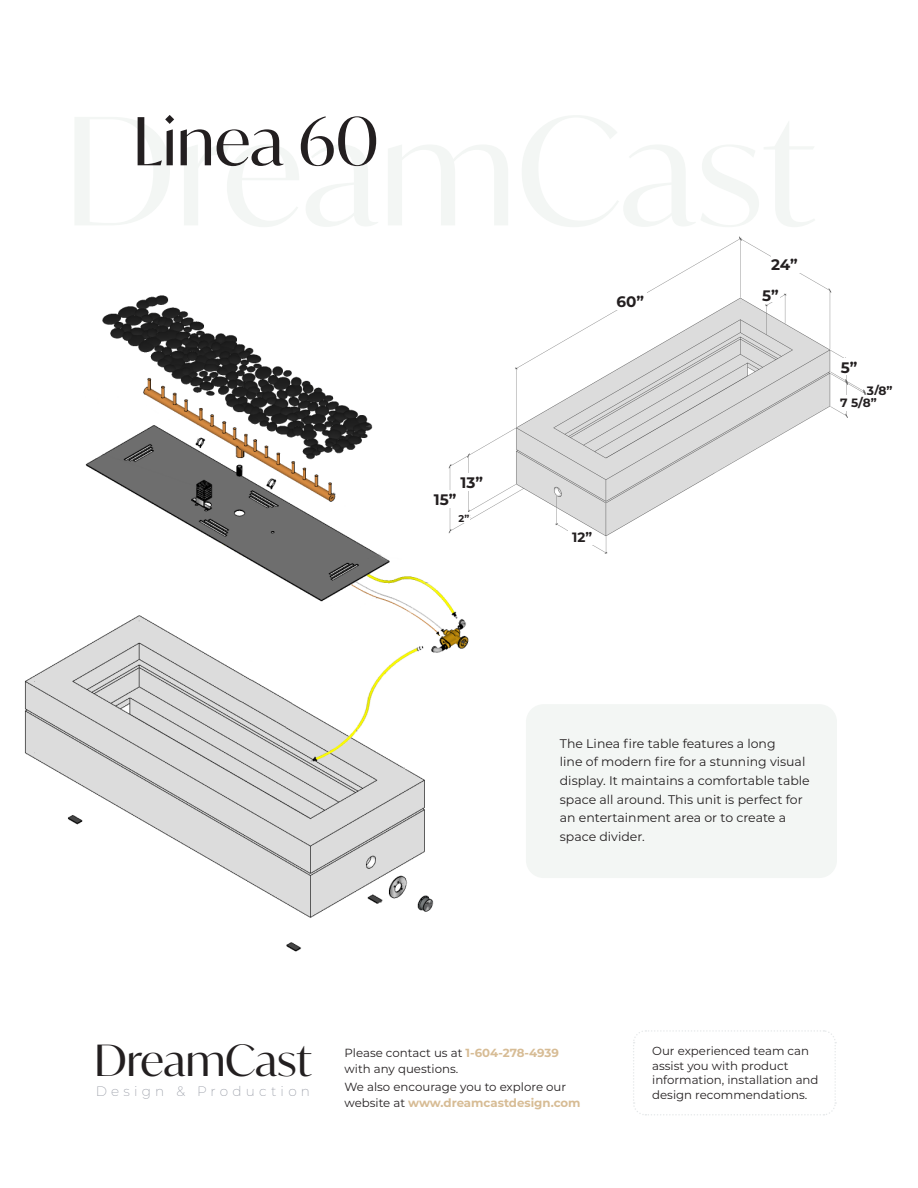
<style>
.page{position:relative;width:918px;height:1188px;background:#fff}
.page>*{position:absolute;margin:0;border:0;box-sizing:border-box;transform-origin:0 0}
.Paragraph_Style_1{font:66.15px "Ivy Mode";color:#231f20}
.t1{font:43.05px "Ivy Mode";color:#231f20}
.t2{font:700 15.15px "Montserrat";color:#231f20}
.t3{font:200 13.65px "Montserrat";letter-spacing:.31em;color:#9195a0}
.t4{font:700 13.5px "Montserrat";color:#231f20}
.t5{font:12.45px "Montserrat";color:#231f20}
.t6{font:700 12.15px "Montserrat";color:#231f20}
.t7{font:700 12px "Montserrat";color:#231f20}
.t8{font:11.7px/14.7px "Montserrat";color:#231f20}
.t9{font:700 9.9px "Montserrat";color:#231f20}
.s1{font-weight:700;color:#d7bc95}
</style>
<div class="page">
<img style="left:24px;top:295px;width:445px;height:656px">
<svg style="left:633px;top:1030px;width:204px;height:86px"></svg>
<div style="left:526px;top:704px;width:311px;height:174px;background:#f3f6f4;border-radius:18px"></div>
<img style="left:427px;top:237px;width:439px;height:344px">
<div style="left:771px;top:256px;width:31px;height:17px;background:#fff"></div>
<div style="left:616px;top:292px;width:31px;height:18px;background:#fff"></div>
<div style="left:434px;top:490px;width:30px;height:18px;background:#fff"></div>
<div style="left:460px;top:473px;width:31px;height:18px;background:#fff"></div>
<div style="left:459px;top:512px;width:11px;height:11px;background:#fff"></div>
<div style="left:841px;top:358px;width:18px;height:16px;background:#fff"></div>
<div style="left:762px;top:286px;width:18px;height:16px;background:#fff"></div>
<div style="left:840px;top:395px;width:37px;height:16px;background:#fff"></div>
<div style="left:568px;top:529px;width:25px;height:15px;background:#fff"></div>
<p class="Paragraph_Style_1" style="left:133px;top:97px;width:248px">Linea 60</p>
<p class="t2" style="left:460px;top:472px;width:24px">13”</p>
<p class="t9" style="left:459px;top:511px;width:12px">2”</p>
<p class="t2" style="left:434px;top:489px;width:24px">15”</p>
<p class="t2" style="left:616px;top:291px;width:29px">60”</p>
<p class="t4" style="left:572px;top:528px;width:21px">12”</p>
<p class="t2" style="left:771px;top:254px;width:28px">24”</p>
<p class="t2" style="left:762px;top:284px;width:18px">5”</p>
<p class="t2" style="left:841px;top:357px;width:18px">5”</p>
<p class="t6" style="left:867px;top:382px;width:27px">3/8”</p>
<p class="t7" style="left:840px;top:394px;width:38px">7 5/8”</p>
<p class="t5" style="left:560px;top:735px;width:217px">The Linea fire table features a long</p>
<p class="t5" style="left:560px;top:753px;width:247px">line of modern fire for a stunning visual</p>
<p class="t5" style="left:560px;top:772px;width:251px">display. It maintains a comfortable table</p>
<p class="t5" style="left:560px;top:791px;width:244px">space all around. This unit is perfect for</p>
<p class="t5" style="left:560px;top:809px;width:228px">an entertainment area or to create a</p>
<p class="t5" style="left:560px;top:828px;width:87px">space divider.</p>
<p class="t1" style="left:94px;top:1031px;width:219px">DreamCast</p>
<p class="t3" style="left:96px;top:1082px;width:216px">Design &amp; Production</p>
<p class="t8" style="left:345px;top:1045px;width:216px">Please contact us at <span class="s1">1-604-278-4939</span></p>
<p class="t8" style="left:345px;top:1061px;width:115px">with any questions.</p>
<p class="t8" style="left:345px;top:1079px;width:238px;line-height:16.2px">We also encourage you to explore our website at <span class="s1">www.dreamcastdesign.com</span></p>
<p class="t8" style="left:652px;top:1043px;width:168px">Our experienced team can assist you with product information, installation and design recommendations.</p>
</div>
